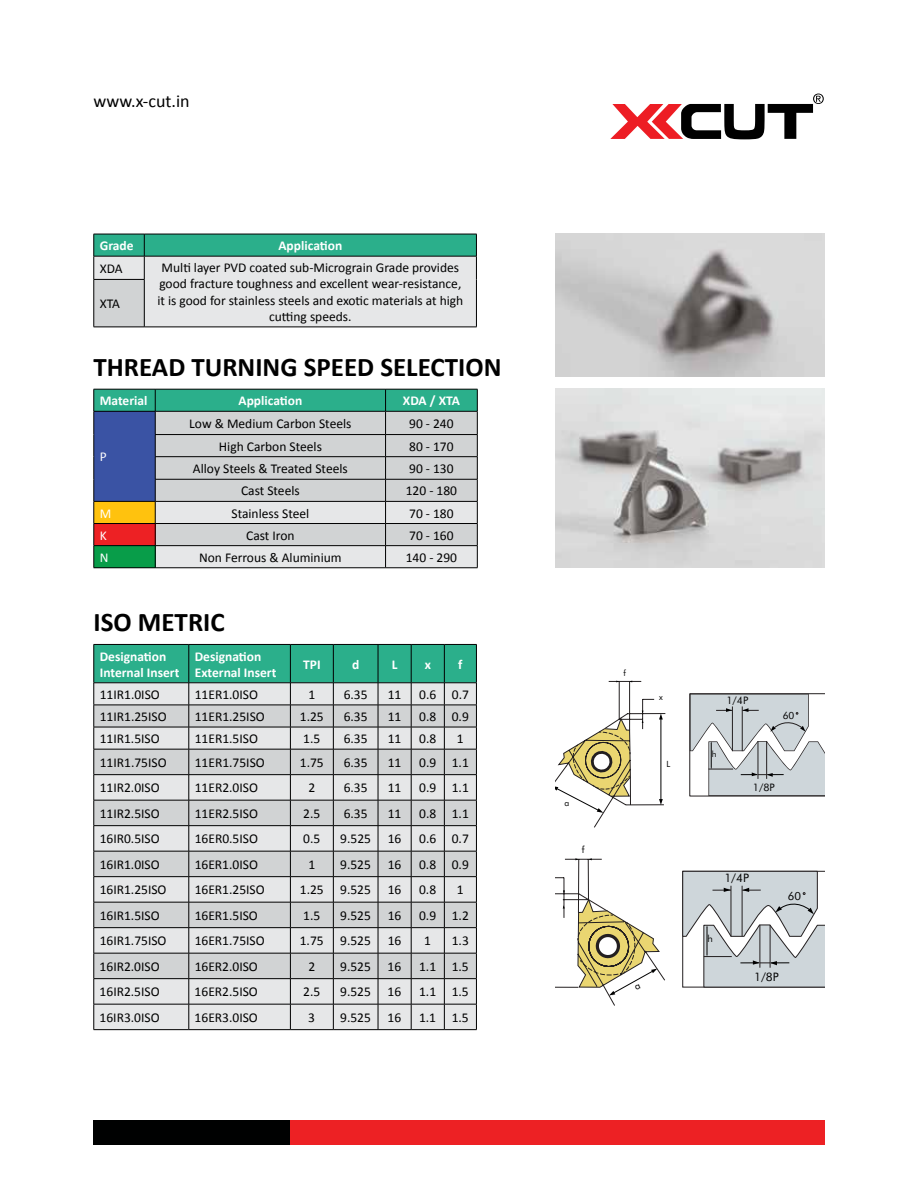
<style>
.page{position:relative;width:918px;height:1188px;background:#fff}
.page>*{position:absolute;margin:0;border:0;box-sizing:border-box;transform-origin:0 0}
.t1{font:700 27px "Calibri";color:#000}
.t2{font:18px "Calibri";color:#000}
.t3{font:13.5px/16.2px "Calibri";color:#000;text-align:center}
.t4{font:700 13.5px/16.2px "Calibri";color:#fff}
.t5{font:13.5px "Calibri";color:#fff}
.t6{font:11.7px "Futura BT";color:#010101}
.t7{font:11.25px "Futura BT";color:#010101}
.t8{font:10.35px "Futura BT";color:#010101}
.t9{font:9.9px "Futura BT";color:#010101}
.t10{font:9.75px "Futura BT";color:#010101}
.t11{font:8.55px "Futura BT";color:#010101}
</style>
<div class="page">
<svg style="left:610px;top:94px;width:214px;height:45px"></svg>
<div style="left:94px;top:1121px;width:730px;height:24px;background:#000101"></div>
<div style="left:290px;top:1121px;width:534px;height:24px;background:#ed2124"></div>
<svg style="left:94px;top:644px;width:383px;height:385px;background:#bfcdca"></svg>
<hr style="left:94px;top:1029px;width:95px;height:1px;background:#000">
<hr style="left:189px;top:1029px;width:101px;height:1px;background:#000">
<hr style="left:290px;top:1029px;width:43px;height:1px;background:#000">
<hr style="left:333px;top:1029px;width:45px;height:1px;background:#000">
<hr style="left:378px;top:1029px;width:33px;height:1px;background:#000">
<hr style="left:411px;top:1029px;width:33px;height:1px;background:#000">
<hr style="left:444px;top:1029px;width:33px;height:1px;background:#000">
<svg style="left:555px;top:681px;width:111px;height:146px"></svg>
<svg style="left:689px;top:693px;width:135px;height:103px"></svg>
<svg style="left:94px;top:234px;width:383px;height:93px;background:#b4d2cb"></svg>
<hr style="left:94px;top:279px;width:51px;height:1px;background:#000">
<hr style="left:94px;top:280px;width:1px;height:47px;background:#000">
<hr style="left:144px;top:280px;width:1px;height:47px;background:#000">
<hr style="left:476px;top:279px;width:1px;height:48px;background:#000">
<hr style="left:94px;top:327px;width:50px;height:1px;background:#000">
<hr style="left:144px;top:327px;width:333px;height:1px;background:#000">
<hr style="left:94px;top:568px;width:61px;height:1px;background:#000">
<svg style="left:94px;top:389px;width:384px;height:179px;background:#a8b9b7"></svg>
<hr style="left:155px;top:568px;width:231px;height:1px;background:#000">
<hr style="left:386px;top:568px;width:92px;height:1px;background:#000">
<img style="left:555px;top:389px;width:269px;height:179px">
<img style="left:555px;top:234px;width:269px;height:142px">
<svg style="left:555px;top:858px;width:269px;height:148px"></svg>
<h2 class="t2" style="left:94px;top:90px;width:98px">www.x-cut.in</h2>
<p class="t4" style="left:100px;top:238px;width:35px">Grade</p>
<p class="t4" style="left:278px;top:238px;width:65px">Application</p>
<p class="t3" style="left:100px;top:260px;width:24px">XDA</p>
<p class="t3" style="left:157px;top:260px;width:307px">Multi layer PVD coated sub-Micrograin Grade provides good fracture toughness and excellent wear-resistance, it is good for stainless steels and exotic materials at high cutting speeds.</p>
<p class="t3" style="left:100px;top:296px;width:22px">XTA</p>
<h1 class="t1" style="left:94px;top:350px;width:409px">THREAD TURNING SPEED SELECTION</h1>
<p class="t4" style="left:100px;top:393px;width:49px">Material</p>
<p class="t4" style="left:238px;top:393px;width:65px">Application</p>
<p class="t4" style="left:403px;top:393px;width:58px">XDA / XTA</p>
<p class="t5" style="left:100px;top:448px;width:8px">P</p>
<p class="t3" style="left:189px;top:415px;width:164px">Low &amp; Medium Carbon Steels</p>
<p class="t3" style="left:409px;top:415px;width:46px">90 - 240</p>
<p class="t3" style="left:219px;top:438px;width:105px">High Carbon Steels</p>
<p class="t3" style="left:409px;top:438px;width:46px">80 - 170</p>
<p class="t3" style="left:193px;top:461px;width:156px">Alloy Steels &amp; Treated Steels</p>
<p class="t3" style="left:409px;top:461px;width:46px">90 - 130</p>
<p class="t3" style="left:241px;top:483px;width:60px">Cast Steels</p>
<p class="t3" style="left:406px;top:483px;width:53px">120 - 180</p>
<p class="t5" style="left:100px;top:505px;width:13px">M</p>
<p class="t3" style="left:232px;top:505px;width:79px">Stainless Steel</p>
<p class="t3" style="left:409px;top:505px;width:46px">70 - 180</p>
<p class="t5" style="left:100px;top:527px;width:9px">K</p>
<p class="t3" style="left:246px;top:527px;width:50px">Cast Iron</p>
<p class="t3" style="left:409px;top:527px;width:46px">70 - 160</p>
<p class="t5" style="left:100px;top:549px;width:10px">N</p>
<p class="t3" style="left:199px;top:549px;width:144px">Non Ferrous &amp; Aluminium</p>
<p class="t3" style="left:406px;top:549px;width:53px">140 - 290</p>
<h1 class="t1" style="left:94px;top:605px;width:133px">ISO METRIC</h1>
<p class="t4" style="left:100px;top:648px;width:81px">Designation<br>Internal Insert</p>
<p class="t4" style="left:195px;top:648px;width:83px">Designation<br>External Insert</p>
<p class="t4" style="left:303px;top:656px;width:19px">TPI</p>
<p class="t4" style="left:352px;top:656px;width:9px">d</p>
<p class="t4" style="left:392px;top:656px;width:7px">L</p>
<p class="t4" style="left:425px;top:656px;width:8px">x</p>
<p class="t4" style="left:458px;top:656px;width:6px">f</p>
<p class="t3" style="left:100px;top:686px;width:62px">11IR1.0ISO</p>
<p class="t3" style="left:195px;top:686px;width:65px">11ER1.0ISO</p>
<p class="t3" style="left:308px;top:686px;width:8px">1</p>
<p class="t3" style="left:344px;top:686px;width:25px">6.35</p>
<p class="t3" style="left:388px;top:686px;width:15px">11</p>
<p class="t3" style="left:419px;top:686px;width:51px">0.6 0.7</p>
<p class="t3" style="left:100px;top:708px;width:68px">11IR1.25ISO</p>
<p class="t3" style="left:195px;top:708px;width:72px">11ER1.25ISO</p>
<p class="t3" style="left:300px;top:708px;width:25px">1.25</p>
<p class="t3" style="left:344px;top:708px;width:25px">6.35</p>
<p class="t3" style="left:388px;top:708px;width:15px">11</p>
<p class="t3" style="left:419px;top:708px;width:51px">0.8 0.9</p>
<p class="t3" style="left:100px;top:731px;width:62px">11IR1.5ISO</p>
<p class="t3" style="left:195px;top:731px;width:65px">11ER1.5ISO</p>
<p class="t3" style="left:303px;top:731px;width:19px">1.5</p>
<p class="t3" style="left:344px;top:731px;width:25px">6.35</p>
<p class="t3" style="left:388px;top:731px;width:15px">11</p>
<p class="t3" style="left:419px;top:731px;width:19px">0.8</p>
<p class="t3" style="left:457px;top:731px;width:8px">1</p>
<p class="t3" style="left:100px;top:754px;width:68px">11IR1.75ISO</p>
<p class="t3" style="left:195px;top:754px;width:72px">11ER1.75ISO</p>
<p class="t3" style="left:300px;top:754px;width:25px">1.75</p>
<p class="t3" style="left:344px;top:754px;width:25px">6.35</p>
<p class="t3" style="left:388px;top:754px;width:15px">11</p>
<p class="t3" style="left:419px;top:754px;width:51px">0.9 1.1</p>
<p class="t3" style="left:100px;top:780px;width:62px">11IR2.0ISO</p>
<p class="t3" style="left:195px;top:780px;width:65px">11ER2.0ISO</p>
<p class="t3" style="left:308px;top:780px;width:8px">2</p>
<p class="t3" style="left:344px;top:780px;width:25px">6.35</p>
<p class="t3" style="left:388px;top:780px;width:15px">11</p>
<p class="t3" style="left:419px;top:780px;width:51px">0.9 1.1</p>
<p class="t3" style="left:100px;top:805px;width:62px">11IR2.5ISO</p>
<p class="t3" style="left:195px;top:805px;width:65px">11ER2.5ISO</p>
<p class="t3" style="left:303px;top:805px;width:19px">2.5</p>
<p class="t3" style="left:344px;top:805px;width:25px">6.35</p>
<p class="t3" style="left:388px;top:805px;width:15px">11</p>
<p class="t3" style="left:419px;top:805px;width:51px">0.8 1.1</p>
<p class="t3" style="left:100px;top:831px;width:62px">16IR0.5ISO</p>
<p class="t3" style="left:195px;top:831px;width:65px">16ER0.5ISO</p>
<p class="t3" style="left:303px;top:831px;width:19px">0.5</p>
<p class="t3" style="left:340px;top:831px;width:63px">9.525 16</p>
<p class="t3" style="left:419px;top:831px;width:51px">0.6 0.7</p>
<p class="t3" style="left:100px;top:856px;width:62px">16IR1.0ISO</p>
<p class="t3" style="left:195px;top:856px;width:65px">16ER1.0ISO</p>
<p class="t3" style="left:308px;top:856px;width:8px">1</p>
<p class="t3" style="left:340px;top:856px;width:63px">9.525 16</p>
<p class="t3" style="left:419px;top:856px;width:51px">0.8 0.9</p>
<p class="t3" style="left:100px;top:882px;width:68px">16IR1.25ISO</p>
<p class="t3" style="left:195px;top:882px;width:72px">16ER1.25ISO</p>
<p class="t3" style="left:300px;top:882px;width:103px">1.25 9.525 16</p>
<p class="t3" style="left:419px;top:882px;width:19px">0.8</p>
<p class="t3" style="left:457px;top:882px;width:8px">1</p>
<p class="t3" style="left:100px;top:907px;width:62px">16IR1.5ISO</p>
<p class="t3" style="left:195px;top:907px;width:65px">16ER1.5ISO</p>
<p class="t3" style="left:303px;top:907px;width:19px">1.5</p>
<p class="t3" style="left:340px;top:907px;width:63px">9.525 16</p>
<p class="t3" style="left:419px;top:907px;width:51px">0.9 1.2</p>
<p class="t3" style="left:100px;top:933px;width:68px">16IR1.75ISO</p>
<p class="t3" style="left:195px;top:933px;width:72px">16ER1.75ISO</p>
<p class="t3" style="left:300px;top:933px;width:103px">1.75 9.525 16</p>
<p class="t3" style="left:424px;top:933px;width:8px">1</p>
<p class="t3" style="left:452px;top:933px;width:19px">1.3</p>
<p class="t3" style="left:100px;top:958px;width:62px">16IR2.0ISO</p>
<p class="t3" style="left:195px;top:958px;width:65px">16ER2.0ISO</p>
<p class="t3" style="left:308px;top:958px;width:8px">2</p>
<p class="t3" style="left:340px;top:958px;width:63px">9.525 16</p>
<p class="t3" style="left:419px;top:958px;width:51px">1.1 1.5</p>
<p class="t3" style="left:100px;top:984px;width:62px">16IR2.5ISO</p>
<p class="t3" style="left:195px;top:984px;width:65px">16ER2.5ISO</p>
<p class="t3" style="left:303px;top:984px;width:19px">2.5</p>
<p class="t3" style="left:340px;top:984px;width:63px">9.525 16</p>
<p class="t3" style="left:419px;top:984px;width:51px">1.1 1.5</p>
<p class="t3" style="left:100px;top:1009px;width:62px">16IR3.0ISO</p>
<p class="t3" style="left:195px;top:1009px;width:65px">16ER3.0ISO</p>
<p class="t3" style="left:308px;top:1009px;width:8px">3</p>
<p class="t3" style="left:340px;top:1009px;width:63px">9.525 16</p>
<p class="t3" style="left:419px;top:1009px;width:51px">1.1 1.5</p>
<p class="t11" style="left:565px;top:798px;width:6px">a</p>
<p class="t10" style="left:582px;top:843px;width:4px">f</p>
<p class="t11" style="left:624px;top:668px;width:4px">f</p>
<p class="t11" style="left:659px;top:692px;width:5px">x</p>
<p class="t11" style="left:666px;top:758px;width:5px">L</p>
<p class="t8" style="left:727px;top:694px;width:23px">1/4P</p>
<p class="t9" style="left:783px;top:709px;width:13px">60</p>
<p class="t11" style="left:712px;top:748px;width:6px">h</p>
<p class="t8" style="left:753px;top:781px;width:23px">1/8P</p>
<p class="t6" style="left:724px;top:871px;width:26px">1/4P</p>
<p class="t7" style="left:788px;top:889px;width:15px">60</p>
<p class="t10" style="left:708px;top:933px;width:7px">h</p>
<p class="t6" style="left:754px;top:970px;width:26px">1/8P</p>
</div>
